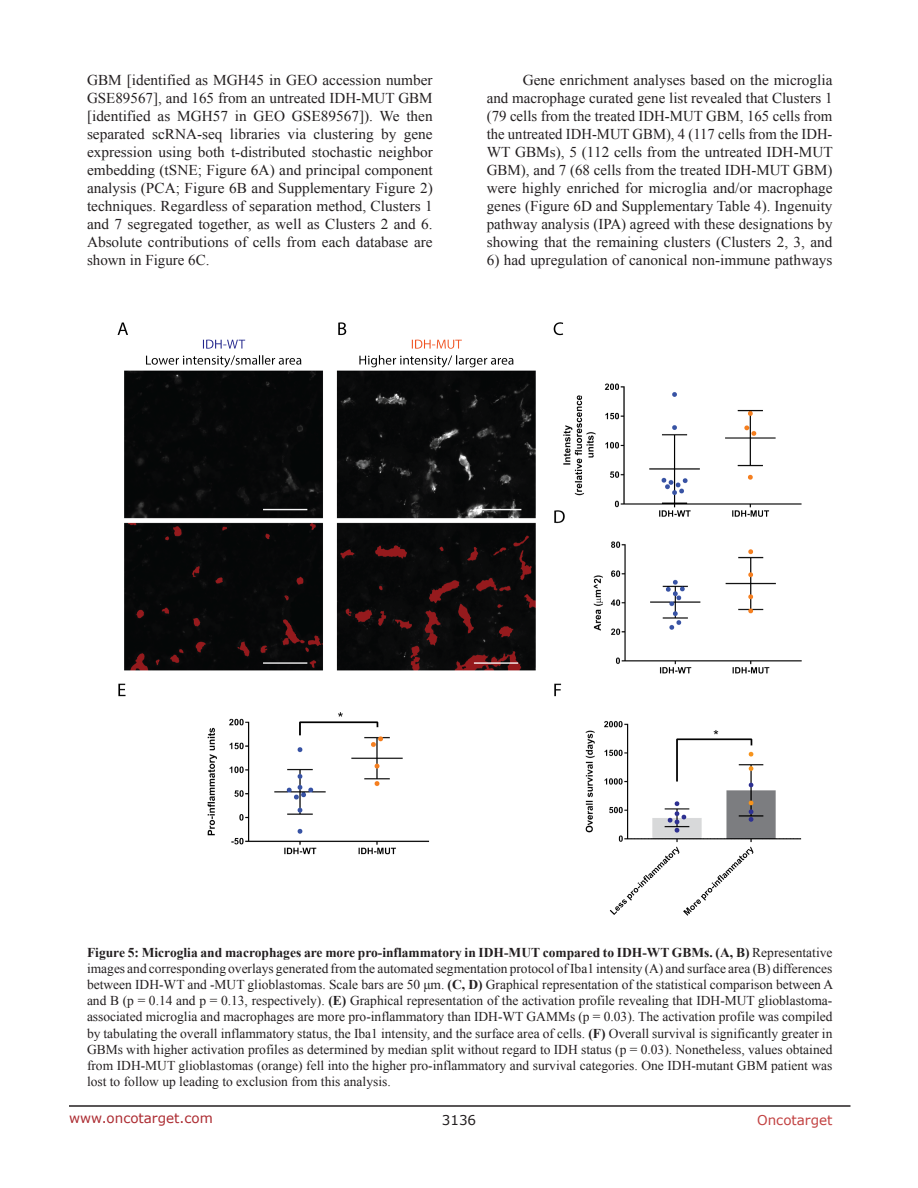
<style>
.page{position:relative;width:918px;height:1188px;background:#fff}
.page>*{position:absolute;margin:0;border:0;box-sizing:border-box;transform-origin:0 0}
.BodyText{font:15px/18px "Times New Roman";color:#231f20;text-align:justify}
.figuretext{font:13.5px/16.2px "Times New Roman";color:#231f20;text-align:justify}
.t1{font:13.5px "Verdana";color:#ac2b31}
.t2{font:13.5px "Verdana";color:#c24141}
.t3{font:13.5px "Verdana";color:#231f20}
.s1{font-weight:700}
</style>
<div class="page">
<hr style="left:69px;top:1105px;width:781px;height:2px;background:#231f20">
<img style="left:118px;top:322px;width:684px;height:594px">
<p class="BodyText" style="left:87px;top:71px;width:347px">GBM [identified as MGH45 in GEO accession number GSE89567], and 165 from an untreated IDH-MUT GBM [identified as MGH57 in GEO GSE89567]). We then separated scRNA-seq libraries via clustering by gene expression using both t-distributed stochastic neighbor embedding (tSNE; Figure 6A) and principal component analysis (PCA; Figure 6B and Supplementary Figure 2) techniques. Regardless of separation method, Clusters 1 and 7 segregated together, as well as Clusters 2 and 6.<br>Absolute contributions of cells from each database are shown in Figure 6C.</p>
<p class="BodyText" style="left:487px;top:71px;width:348px;text-indent:36px">Gene enrichment analyses based on the microglia and macrophage curated gene list revealed that Clusters 1 (79 cells from the treated IDH-MUT GBM, 165 cells from the untreated IDH-MUT GBM), 4 (117 cells from the IDH-WT GBMs), 5 (112 cells from the untreated IDH-MUT GBM), and 7 (68 cells from the treated IDH-MUT GBM) were highly enriched for microglia and/or macrophage genes (Figure 6D and Supplementary Table 4). Ingenuity pathway analysis (IPA) agreed with these designations by showing that the remaining clusters (Clusters 2, 3, and</p>
<p class="BodyText" style="left:487px;top:251px;width:347px">6) had upregulation of canonical non-immune pathways</p>
<p class="figuretext" style="left:87px;top:944px;width:748px"><span class="s1">Figure 5: Microglia and macrophages are more pro-inflammatory in IDH-MUT compared to IDH-WT GBMs. (A, B)</span> Representative images and corresponding overlays generated from the automated segmentation protocol of Iba1 intensity (A) and surface area (B) differences between IDH-WT and -MUT glioblastomas. Scale bars are 50 μm. <span class="s1">(C, D)</span> Graphical representation of the statistical comparison between A and B (p = 0.14 and p = 0.13, respectively). <span class="s1">(E)</span> Graphical representation of the activation profile revealing that IDH-MUT glioblastoma&shy;associated microglia and macrophages are more pro-inflammatory than IDH-WT GAMMs (p = 0.03). The activation profile was compiled by tabulating the overall inflammatory status, the Iba1 intensity, and the surface area of cells. <span class="s1">(F)</span> Overall survival is significantly greater in GBMs with higher activation profiles as determined by median split without regard to IDH status (p = 0.03). Nonetheless, values obtained from IDH-MUT glioblastomas (orange) fell into the higher pro-inflammatory and survival categories. One IDH-mutant GBM patient was lost to follow up leading to exclusion from this analysis.</p>
<p class="t1" style="left:69px;top:1109px;width:145px">www.oncotarget.com</p>
<p class="t3" style="left:442px;top:1111px;width:36px">3136</p>
<p class="t2" style="left:757px;top:1111px;width:77px">Oncotarget</p>
</div>
